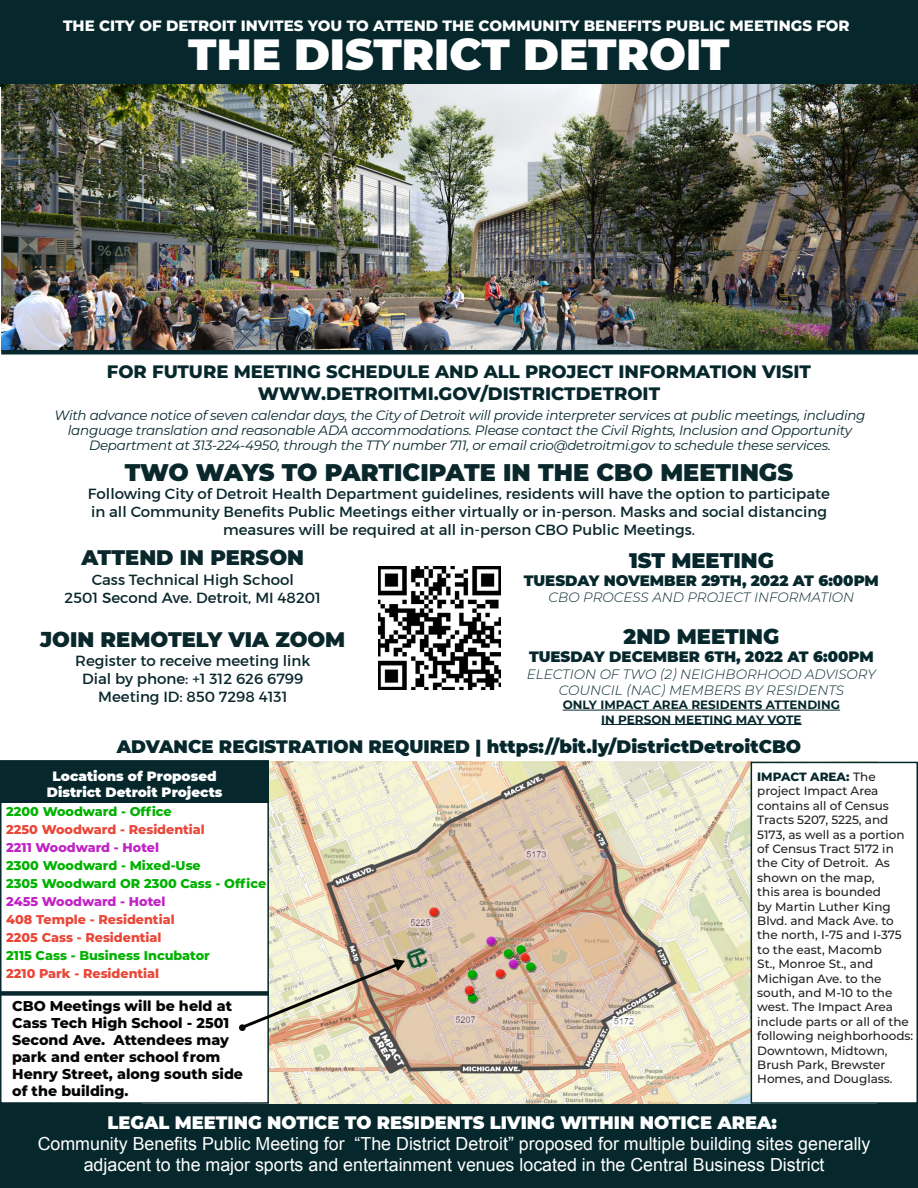
<style>
.page{position:relative;width:918px;height:1188px;background:#fff}
.page>*{position:absolute;margin:0;border:0;box-sizing:border-box;transform-origin:0 0}
.t1{font:900 43.5px "Montserrat";color:#fff}
.t2{font:900 24px "Montserrat";color:#0a272b}
.t3{font:900 21px "Montserrat";color:#0a272b}
.t4{font:900 21px "Montserrat";color:#06282c}
.t5{font:18px/21.6px "Arial";color:#fff;text-align:center}
.t6{font:800 18px/21.6px "Montserrat";color:#06282c;text-align:center}
.t7{font:900 18px "Montserrat";color:#06282c}
.t8{font:900 18px "Montserrat";color:#fff}
.t9{font:15px/18px "Montserrat";color:#0a272b;text-align:center}
.t10{font:800 15px "Montserrat";color:#fff}
.t11{font:900 15px "Montserrat";color:#06282c}
.t12{font:800 14.25px/17.1px "Montserrat";color:#040503}
.t13{font:italic 13.5px/15px "Montserrat";letter-spacing:-.02em;color:#06282c;text-align:center}
.t14{font:italic 300 13.5px "Montserrat";color:#06282c}
.t15{font:900 13.5px "Montserrat";color:#fff}
.t16{font:800 12.75px "Montserrat";color:#00b200}
.t17{font:800 12.75px "Montserrat";color:#ea4738}
.t18{font:800 12.75px "Montserrat";color:#c122c5}
.t19{font:500 12px/14.4px "Montserrat";color:#231f20}
.t20{font:700 12px "Montserrat";color:#06282c}
.s1{font-weight:800;color:#06282c}
</style>
<div class="page">
<div style="left:0;top:1103px;width:918px;height:85px;background:#06282c"></div>
<div style="left:0;top:0;width:918px;height:86px;background:#06282c"></div>
<img style="left:1px;top:85px;width:917px;height:265px">
<div style="left:1px;top:350px;width:917px;height:5px;background:#06282c"></div>
<img style="left:378px;top:566px;width:123px;height:124px">
<hr style="left:563px;top:710px;width:277px;height:1px;background:#06282c">
<hr style="left:601px;top:724px;width:201px;height:1px;background:#06282c">
<img style="left:269px;top:762px;width:482px;height:341px">
<div style="left:751px;top:762px;width:167px;height:342px;border:2px solid #06282c"></div>
<div style="left:0;top:760px;width:269px;height:344px;border:2px solid #06282c"></div>
<div style="left:1px;top:761px;width:268px;height:41px;background:#06282c"></div>
<div style="left:1px;top:991px;width:268px;height:5px;background:#06282c"></div>
<svg style="left:238px;top:957px;width:169px;height:74px"></svg>
<img style="left:405px;top:945px;width:26px;height:27px">
<p class="t10" style="left:63px;top:14px;width:788px">THE CITY OF DETROIT INVITES YOU TO ATTEND THE COMMUNITY BENEFITS PUBLIC MEETINGS FOR</p>
<p class="t1" style="left:188px;top:22px;width:543px">THE DISTRICT DETROIT</p>
<p class="t6" style="left:107px;top:360px;width:706px">FOR FUTURE MEETING SCHEDULE AND ALL PROJECT INFORMATION VISIT<br>WWW.DETROITMI.GOV/DISTRICTDETROIT</p>
<p class="t13" style="left:55px;top:408px;width:813px">With advance notice of seven calendar days, the City of Detroit will provide interpreter services at public meetings, including language translation and reasonable ADA accommodations. Please contact the Civil Rights, Inclusion and Opportunity<br>Department at 313-224-4950, through the TTY number 711, or email crio@detroitmi.gov to schedule these services.</p>
<p class="t2" style="left:125px;top:454px;width:670px">TWO WAYS TO PARTICIPATE IN THE CBO MEETINGS</p>
<p class="t9" style="left:88px;top:484px;width:744px">Following City of Detroit Health Department guidelines, residents will have the option to participate in all Community Benefits Public Meetings either virtually or in-person. Masks and social distancing measures will be required at all in-person CBO Public Meetings.</p>
<p class="t3" style="left:81px;top:542px;width:224px">ATTEND IN PERSON</p>
<p class="t9" style="left:65px;top:570px;width:258px">Cass Technical High School<br>2501 Second Ave. Detroit, MI 48201</p>
<p class="t3" style="left:40px;top:623px;width:307px">JOIN REMOTELY VIA ZOOM</p>
<p class="t9" style="left:75px;top:652px;width:237px">Register to receive meeting link</p>
<p class="t9" style="left:82px;top:670px;width:223px">Dial by phone: +1 312 626 6799</p>
<p class="t9" style="left:98px;top:688px;width:191px">Meeting ID: 850 7298 4131</p>
<p class="t4" style="left:629px;top:545px;width:146px">1ST MEETING</p>
<p class="t11" style="left:524px;top:569px;width:357px">TUESDAY NOVEMBER 29TH, 2022 AT 6:00PM</p>
<p class="t14" style="left:549px;top:588px;width:307px">CBO PROCESS AND PROJECT INFORMATION</p>
<p class="t4" style="left:624px;top:621px;width:157px">2ND MEETING</p>
<p class="t11" style="left:529px;top:646px;width:346px">TUESDAY DECEMBER 6TH, 2022 AT 6:00PM</p>
<p class="t14" style="left:527px;top:665px;width:351px">ELECTION OF TWO (2) NEIGHBORHOOD ADVISORY</p>
<p class="t14" style="left:559px;top:681px;width:287px">COUNCIL (NAC) MEMBERS BY RESIDENTS</p>
<p class="t20" style="left:563px;top:696px;width:279px">ONLY IMPACT AREA RESIDENTS ATTENDING</p>
<p class="t20" style="left:601px;top:711px;width:202px">IN PERSON MEETING MAY VOTE</p>
<p class="t7" style="left:117px;top:733px;width:686px">ADVANCE REGISTRATION REQUIRED | https://bit.ly/DistrictDetroitCBO</p>
<p class="t19" style="left:757px;top:769px;width:158px"><span class="s1">IMPACT AREA:</span> The project Impact Area contains all of Census<br>Tracts 5207, 5225, and<br>5173, as well as a portion of Census Tract 5172 in the City of Detroit. As shown on the map,<br>this area is bounded<br>by Martin Luther King<br>Blvd. and Mack Ave. to the north, I-75 and I-375 to the east, Macomb<br>St., Monroe St., and<br>Michigan Ave. to the south, and M-10 to the west. The Impact Area include parts or all of the following neighborhoods:<br>Downtown, Midtown,<br>Brush Park, Brewster<br>Homes, and Douglass.</p>
<p class="t15" style="left:53px;top:766px;width:166px">Locations of Proposed</p>
<p class="t15" style="left:47px;top:782px;width:177px">District Detroit Projects</p>
<p class="t16" style="left:6px;top:803px;width:167px">2200 Woodward - Office</p>
<p class="t17" style="left:6px;top:821px;width:200px">2250 Woodward - Residential</p>
<p class="t18" style="left:6px;top:839px;width:154px">2211 Woodward - Hotel</p>
<p class="t16" style="left:6px;top:857px;width:196px">2300 Woodward - Mixed-Use</p>
<p class="t16" style="left:6px;top:875px;width:261px">2305 Woodward OR 2300 Cass - Office</p>
<p class="t18" style="left:6px;top:893px;width:161px">2455 Woodward - Hotel</p>
<p class="t17" style="left:6px;top:911px;width:170px">408 Temple - Residential</p>
<p class="t17" style="left:6px;top:929px;width:157px">2205 Cass - Residential</p>
<p class="t16" style="left:6px;top:947px;width:205px">2115 Cass - Business Incubator</p>
<p class="t17" style="left:6px;top:965px;width:155px">2210 Park - Residential</p>
<p class="t12" style="left:12px;top:997px;width:232px">CBO Meetings will be held at<br>Cass Tech High School - 2501<br>Second Ave. Attendees may park and enter school from<br>Henry Street, along south side of the building.</p>
<p class="t8" style="left:107px;top:1109px;width:671px">LEGAL MEETING NOTICE TO RESIDENTS LIVING WITHIN NOTICE AREA:</p>
<p class="t5" style="left:38px;top:1133px;width:834px">Community Benefits Public Meeting for “The District Detroit” proposed for multiple building sites generally adjacent to the major sports and entertainment venues located in the Central Business District</p>
</div>
